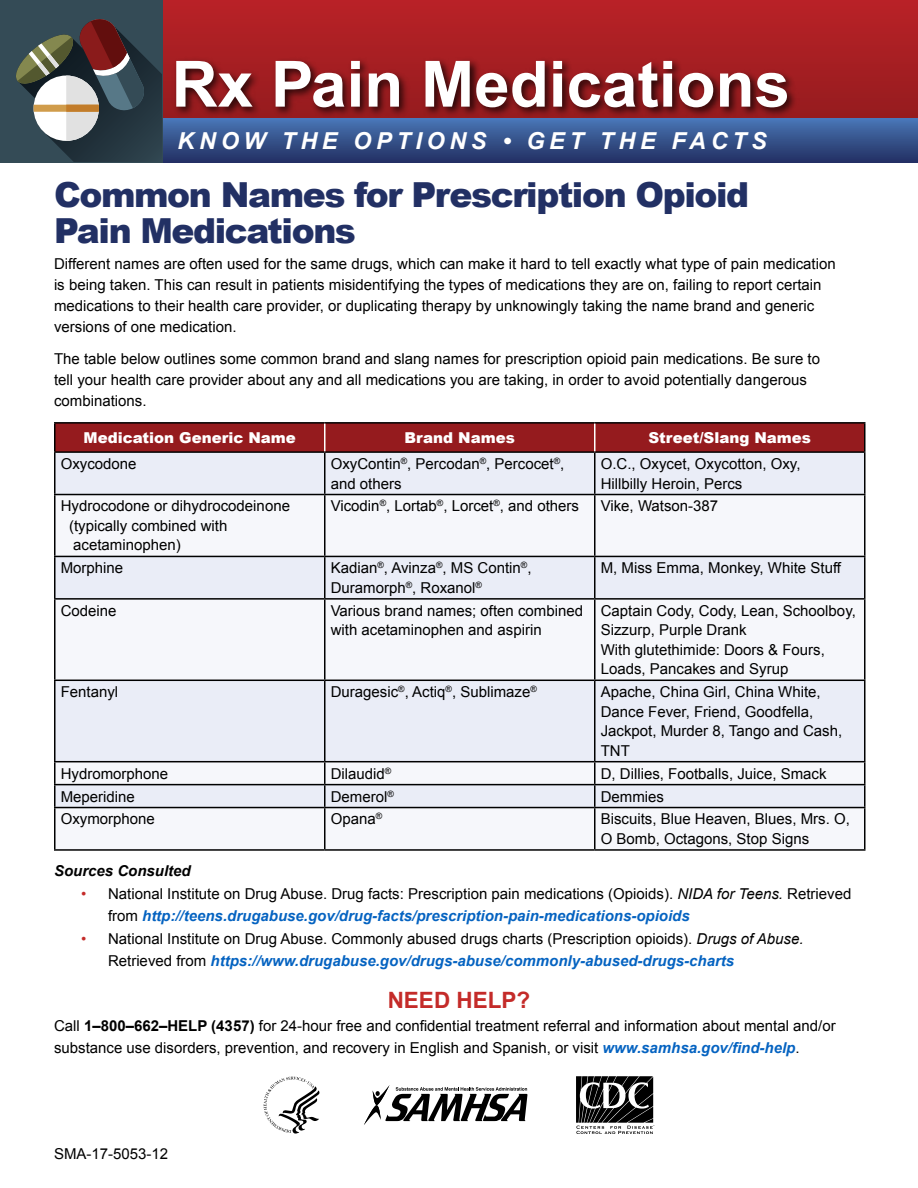
<style>
.page{position:relative;width:918px;height:1188px;background:#fff}
.page>*{position:absolute;margin:0;border:0;box-sizing:border-box;transform-origin:0 0}
.t1{font:700 63.9px "Arial";color:#fff}
.Head{font:900 34.5px/36px "Arial";letter-spacing:-.04em;color:#223064}
.t2{font:italic 700 23.4px "Arial";letter-spacing:.2em;color:#fff}
.Sub_1{font:700 22.5px "Arial";color:#c42b29}
.Copy{font:15px/19.5px "Arial";color:#000}
.t3{font:900 15px "Arial";color:#fff}
.Copy-2{font:italic 700 15px "Arial";color:#000}
.s1{color:#c42b29}
.s2{font-style:italic}
.s3{font-weight:700;font-style:italic;color:#0563c1}
.s4{font-weight:700}
</style>
<div class="page">
<div style="left:160px;top:0;width:758px;height:120px;background:linear-gradient(to bottom,#bb1f22,#8e222a)"></div>
<div style="left:160px;top:119px;width:758px;height:43px;background:linear-gradient(to bottom,#4875b2,#233063)"></div>
<img style="left:165px;top:45px;width:638px;height:99px">
<div style="left:0;top:0;width:162px;height:162px;background:#344b56"></div>
<svg style="left:16px;top:19px;width:146px;height:143px"></svg>
<svg style="left:264px;top:1077px;width:55px;height:57px"></svg>
<svg style="left:364px;top:1085px;width:164px;height:40px"></svg>
<svg style="left:576px;top:1076px;width:79px;height:58px"></svg>
<div style="left:56px;top:424px;width:808px;height:27px;background:#951b1e"></div>
<div style="left:56px;top:453px;width:808px;height:41px;background:#eaedf7"></div>
<svg style="left:56px;top:495px;width:808px;height:314px;fill:#f6f7fb"></svg>
<hr style="left:54px;top:453px;width:2px;height:41px;background:#000">
<hr style="left:324px;top:453px;width:2px;height:41px;background:#000">
<hr style="left:594px;top:453px;width:2px;height:41px;background:#000">
<hr style="left:864px;top:453px;width:2px;height:41px;background:#000">
<hr style="left:54px;top:494px;width:271px;height:1px;background:#000">
<hr style="left:54px;top:495px;width:2px;height:61px;background:#000">
<hr style="left:325px;top:494px;width:270px;height:1px;background:#000">
<hr style="left:324px;top:495px;width:2px;height:61px;background:#000">
<hr style="left:595px;top:494px;width:271px;height:1px;background:#000">
<hr style="left:594px;top:495px;width:2px;height:61px;background:#000">
<hr style="left:864px;top:495px;width:2px;height:61px;background:#000">
<hr style="left:54px;top:556px;width:271px;height:1px;background:#000">
<hr style="left:54px;top:557px;width:2px;height:41px;background:#000">
<hr style="left:325px;top:556px;width:270px;height:1px;background:#000">
<hr style="left:324px;top:557px;width:2px;height:41px;background:#000">
<hr style="left:595px;top:556px;width:271px;height:1px;background:#000">
<hr style="left:594px;top:557px;width:2px;height:41px;background:#000">
<hr style="left:864px;top:557px;width:2px;height:41px;background:#000">
<hr style="left:54px;top:598px;width:271px;height:2px;background:#000">
<hr style="left:54px;top:600px;width:2px;height:80px;background:#000">
<hr style="left:325px;top:598px;width:270px;height:2px;background:#000">
<hr style="left:324px;top:600px;width:2px;height:80px;background:#000">
<hr style="left:595px;top:598px;width:271px;height:2px;background:#000">
<hr style="left:594px;top:600px;width:2px;height:80px;background:#000">
<hr style="left:864px;top:600px;width:2px;height:80px;background:#000">
<hr style="left:54px;top:680px;width:271px;height:1px;background:#000">
<hr style="left:54px;top:681px;width:2px;height:80px;background:#000">
<hr style="left:325px;top:680px;width:270px;height:1px;background:#000">
<hr style="left:324px;top:681px;width:2px;height:80px;background:#000">
<hr style="left:595px;top:680px;width:271px;height:1px;background:#000">
<hr style="left:594px;top:681px;width:2px;height:80px;background:#000">
<hr style="left:864px;top:681px;width:2px;height:80px;background:#000">
<hr style="left:54px;top:761px;width:271px;height:1px;background:#000">
<hr style="left:54px;top:762px;width:2px;height:22px;background:#000">
<hr style="left:325px;top:761px;width:270px;height:1px;background:#000">
<hr style="left:324px;top:762px;width:2px;height:22px;background:#000">
<hr style="left:595px;top:761px;width:271px;height:1px;background:#000">
<hr style="left:594px;top:762px;width:2px;height:22px;background:#000">
<hr style="left:864px;top:762px;width:2px;height:22px;background:#000">
<hr style="left:54px;top:784px;width:271px;height:1px;background:#000">
<hr style="left:54px;top:785px;width:2px;height:22px;background:#000">
<hr style="left:325px;top:784px;width:270px;height:1px;background:#000">
<hr style="left:324px;top:785px;width:2px;height:22px;background:#000">
<hr style="left:595px;top:784px;width:271px;height:1px;background:#000">
<hr style="left:594px;top:785px;width:2px;height:22px;background:#000">
<hr style="left:864px;top:785px;width:2px;height:22px;background:#000">
<hr style="left:54px;top:807px;width:271px;height:1px;background:#000">
<hr style="left:54px;top:808px;width:2px;height:41px;background:#000">
<hr style="left:325px;top:807px;width:270px;height:1px;background:#000">
<hr style="left:324px;top:808px;width:2px;height:41px;background:#000">
<hr style="left:595px;top:807px;width:271px;height:1px;background:#000">
<hr style="left:594px;top:808px;width:2px;height:41px;background:#000">
<hr style="left:864px;top:808px;width:2px;height:41px;background:#000">
<hr style="left:54px;top:849px;width:271px;height:2px;background:#000">
<hr style="left:325px;top:849px;width:270px;height:2px;background:#000">
<hr style="left:595px;top:849px;width:271px;height:2px;background:#000">
<hr style="left:54px;top:422px;width:271px;height:2px;background:#000">
<hr style="left:54px;top:424px;width:2px;height:27px;background:#000">
<hr style="left:325px;top:422px;width:270px;height:2px;background:#000">
<hr style="left:595px;top:422px;width:271px;height:2px;background:#000">
<hr style="left:864px;top:424px;width:2px;height:27px;background:#000">
<hr style="left:54px;top:451px;width:271px;height:2px;background:#000">
<hr style="left:325px;top:451px;width:270px;height:2px;background:#000">
<hr style="left:595px;top:451px;width:271px;height:2px;background:#000">
<hr style="left:324px;top:424px;width:2px;height:27px;background:#fff">
<hr style="left:594px;top:424px;width:2px;height:27px;background:#fff">
<p class="t1" style="left:172px;top:42px;width:620px">Rx Pain Medications</p>
<p class="t2" style="left:178px;top:126px;width:591px">KNOW THE OPTIONS • GET THE FACTS</p>
<h1 class="Head" style="left:54px;top:176px;width:697px">Common Names for Prescription Opioid<br>Pain Medications</h1>
<p class="Copy" style="left:54px;top:254px;width:783px;line-height:21px">Different names are often used for the same drugs, which can make it hard to tell exactly what type of pain medication is being taken. This can result in patients misidentifying the types of medications they are on, failing to report certain medications to their health care provider, or duplicating therapy by unknowingly taking the name brand and generic versions of one medication.</p>
<p class="Copy" style="left:54px;top:348px;width:768px;line-height:21px">The table below outlines some common brand and slang names for prescription opioid pain medications. Be sure to tell your health care provider about any and all medications you are taking, in order to avoid potentially dangerous combinations.</p>
<p class="t3" style="left:84px;top:427px;width:214px">Medication Generic Name</p>
<p class="t3" style="left:405px;top:427px;width:112px">Brand Names</p>
<p class="t3" style="left:648px;top:427px;width:164px">Street/Slang Names</p>
<p class="Copy" style="left:61px;top:454px;width:77px">Oxycodone</p>
<p class="Copy" style="left:331px;top:454px;width:235px">OxyContin<sup>®</sup>, Percodan<sup>®</sup>, Percocet<sup>®</sup>, and others</p>
<p class="Copy" style="left:601px;top:454px;width:201px">O.C., Oxycet, Oxycotton, Oxy,<br>Hillbilly Heroin, Percs</p>
<p class="Copy" style="left:61px;top:497px;width:231px">Hydrocodone or dihydrocodeinone</p>
<p class="Copy" style="left:69px;top:516px;width:160px">(typically combined with</p>
<p class="Copy" style="left:73px;top:536px;width:109px">acetaminophen)</p>
<p class="Copy" style="left:331px;top:497px;width:250px">Vicodin<sup>®</sup>, Lortab<sup>®</sup>, Lorcet<sup>®</sup>, and others</p>
<p class="Copy" style="left:601px;top:497px;width:119px">Vike, Watson-387</p>
<p class="Copy" style="left:61px;top:559px;width:64px">Morphine</p>
<p class="Copy" style="left:331px;top:559px;width:202px">Kadian<sup>®</sup>, Avinza<sup>®</sup>, MS Contin<sup>®</sup>,<br>Duramorph<sup>®</sup>, Roxanol<sup>®</sup></p>
<p class="Copy" style="left:601px;top:559px;width:242px">M, Miss Emma, Monkey, White Stuff</p>
<p class="Copy" style="left:61px;top:601px;width:57px">Codeine</p>
<p class="Copy" style="left:331px;top:601px;width:254px">Various brand names; often combined with acetaminophen and aspirin</p>
<p class="Copy" style="left:601px;top:601px;width:257px">Captain Cody, Cody, Lean, Schoolboy,<br>Sizzurp, Purple Drank</p>
<p class="Copy" style="left:601px;top:640px;width:226px">With glutethimide: Doors &amp; Fours,<br>Loads, Pancakes and Syrup</p>
<p class="Copy" style="left:61px;top:682px;width:59px">Fentanyl</p>
<p class="Copy" style="left:331px;top:682px;width:208px">Duragesic<sup>®</sup>, Actiq<sup>®</sup>, Sublimaze<sup>®</sup></p>
<p class="Copy" style="left:601px;top:682px;width:243px">Apache, China Girl, China White,<br>Dance Fever, Friend, Goodfella,<br>Jackpot, Murder 8, Tango and Cash,<br>TNT</p>
<p class="Copy" style="left:61px;top:764px;width:109px">Hydromorphone</p>
<p class="Copy" style="left:331px;top:764px;width:62px">Dilaudid<sup>®</sup></p>
<p class="Copy" style="left:601px;top:764px;width:227px">D, Dillies, Footballs, Juice, Smack</p>
<p class="Copy" style="left:61px;top:787px;width:76px">Meperidine</p>
<p class="Copy" style="left:331px;top:787px;width:65px">Demerol<sup>®</sup></p>
<p class="Copy" style="left:601px;top:787px;width:65px">Demmies</p>
<p class="Copy" style="left:61px;top:810px;width:96px">Oxymorphone</p>
<p class="Copy" style="left:331px;top:810px;width:53px">Opana<sup>®</sup></p>
<p class="Copy" style="left:601px;top:810px;width:251px">Biscuits, Blue Heaven, Blues, Mrs. O,</p>
<p class="Copy" style="left:601px;top:829px;width:210px">O Bomb, Octagons, Stop Signs</p>
<p class="Copy-2" style="left:54px;top:861px;width:138px">Sources Consulted</p>
<p class="Copy" style="left:108px;top:882px;width:745px;line-height:22.5px;text-indent:-27px"><span class="s1">•</span> National Institute on Drug Abuse. Drug facts: Prescription pain medications (Opioids). <span class="s2">NIDA for Teens.</span> Retrieved from <span class="s3">http://teens.drugabuse.gov/drug-facts/prescription-pain-medications-opioids</span></p>
<p class="Copy" style="left:108px;top:927px;width:697px;line-height:22.5px;text-indent:-27px"><span class="s1">•</span> National Institute on Drug Abuse. Commonly abused drugs charts (Prescription opioids). <span class="s2">Drugs of Abuse.<br></span>Retrieved from <span class="s3">https://www.drugabuse.gov/drugs-abuse/commonly-abused-drugs-charts</span></p>
<h2 class="Sub_1" style="left:388px;top:985px;width:144px">NEED HELP?</h2>
<p class="Copy" style="left:54px;top:1014px;width:783px;line-height:22.5px">Call <span class="s4">1–800–662–HELP (4357)</span> for 24-hour free and confidential treatment referral and information about mental and/or substance use disorders, prevention, and recovery in English and Spanish, or visit <span class="s3">www.samhsa.gov/find-help</span>.</p>
<p class="Copy" style="left:54px;top:1144px;width:116px">SMA-17-5053-12</p>
</div>
